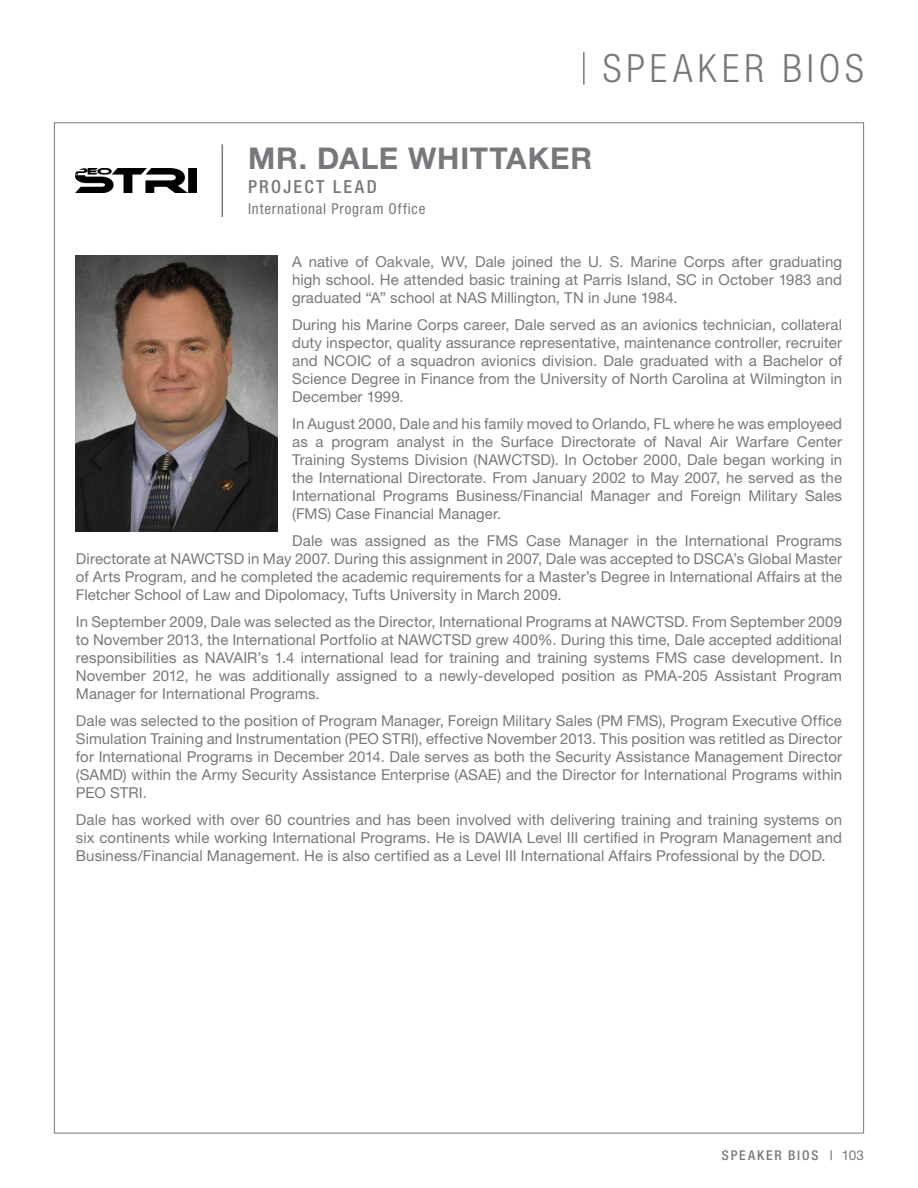
<style>
.page{position:relative;width:918px;height:1188px;background:#fff}
.page>*{position:absolute;margin:0;border:0;box-sizing:border-box;transform-origin:0 0}
.t1{font:300 condensed 39px "Helvetica Neue LT Std";letter-spacing:.125em;color:#76787b}
._08A_Bio_Name{font:700 30px "Helvetica Neue LT Std";letter-spacing:.03em;color:#76787b}
._08B_Bio_Title{font:500 condensed 18px "Helvetica Neue LT Std";letter-spacing:.13em;color:#76787b}
._08D_Bio_BodyText{font:15px/18px "Helvetica Neue LT Std";letter-spacing:.005em;color:#76787b;text-align:justify}
._08C_Bio_Company{font:condensed 15px "Helvetica Neue LT Std";letter-spacing:.055em;color:#76787b}
.t2{font:500 condensed 13.5px "Helvetica Neue LT Std";letter-spacing:.135em;color:#76787b}
.s1{font-weight:400;font-stretch:normal}
</style>
<div class="page">
<hr style="left:583px;top:52px;width:2px;height:33px;background:#76787b">
<img style="left:76px;top:169px;width:121px;height:24px">
<hr style="left:222px;top:144px;width:1px;height:73px;background:#76787b">
<img style="left:76px;top:256px;width:201px;height:275px">
<h1 class="t1" style="left:603px;top:46px;width:263px">SPEAKER BIOS</h1>
<p class="_08A_Bio_Name" style="left:248px;top:139px;width:346px">MR. DALE WHITTAKER</p>
<p class="_08B_Bio_Title" style="left:248px;top:176px;width:130px">PROJECT LEAD</p>
<p class="_08C_Bio_Company" style="left:248px;top:200px;width:179px">International Program Office</p>
<p class="_08D_Bio_BodyText" style="left:292px;top:252px;width:551px">A native of Oakvale, WV, Dale joined the U. S. Marine Corps after graduating high school. He attended basic training at Parris Island, SC in October 1983 and graduated “A” school at NAS Millington, TN in June 1984.</p>
<p class="_08D_Bio_BodyText" style="left:292px;top:315px;width:551px">During his Marine Corps career, Dale served as an avionics technician, collateral duty inspector, quality assurance representative, maintenance controller, recruiter and NCOIC of a squadron avionics division. Dale graduated with a Bachelor of Science Degree in Finance from the University of North Carolina at Wilmington in December 1999.</p>
<p class="_08D_Bio_BodyText" style="left:292px;top:414px;width:552px">In August 2000, Dale and his family moved to Orlando, FL where he was employeed as a program analyst in the Surface Directorate of Naval Air Warfare Center Training Systems Division (NAWCTSD). In October 2000, Dale began working in the International Directorate. From January 2002 to May 2007, he served as the International Programs Business/Financial Manager and Foreign Military Sales (FMS) Case Financial Manager.</p>
<p class="_08D_Bio_BodyText" style="left:76px;top:531px;width:768px;text-indent:216px">Dale was assigned as the FMS Case Manager in the International Programs Directorate at NAWCTSD in May 2007. During this assignment in 2007, Dale was accepted to DSCA’s Global Master of Arts Program, and he completed the academic requirements for a Master’s Degree in International Affairs at the Fletcher School of Law and Dipolomacy, Tufts University in March 2009.</p>
<p class="_08D_Bio_BodyText" style="left:76px;top:612px;width:768px">In September 2009, Dale was selected as the Director, International Programs at NAWCTSD. From September 2009 to November 2013, the International Portfolio at NAWCTSD grew 400%. During this time, Dale accepted additional responsibilities as NAVAIR’s 1.4 international lead for training and training systems FMS case development. In November 2012, he was additionally assigned to a newly-developed position as PMA-205 Assistant Program Manager for International Programs.</p>
<p class="_08D_Bio_BodyText" style="left:76px;top:711px;width:768px">Dale was selected to the position of Program Manager, Foreign Military Sales (PM FMS), Program Executive Office Simulation Training and Instrumentation (PEO STRI), effective November 2013. This position was retitled as Director for International Programs in December 2014. Dale serves as both the Security Assistance Management Director (SAMD) within the Army Security Assistance Enterprise (ASAE) and the Director for International Programs within PEO STRI.</p>
<p class="_08D_Bio_BodyText" style="left:76px;top:810px;width:768px">Dale has worked with over 60 countries and has been involved with delivering training and training systems on six continents while working International Programs. He is DAWIA Level III certified in Program Management and Business/Financial Management. He is also certified as a Level III International Affairs Professional by the DOD.</p>
<p class="t2" style="left:722px;top:1147px;width:144px">SPEAKER BIOS | <span class="s1">103</span></p>
</div>
